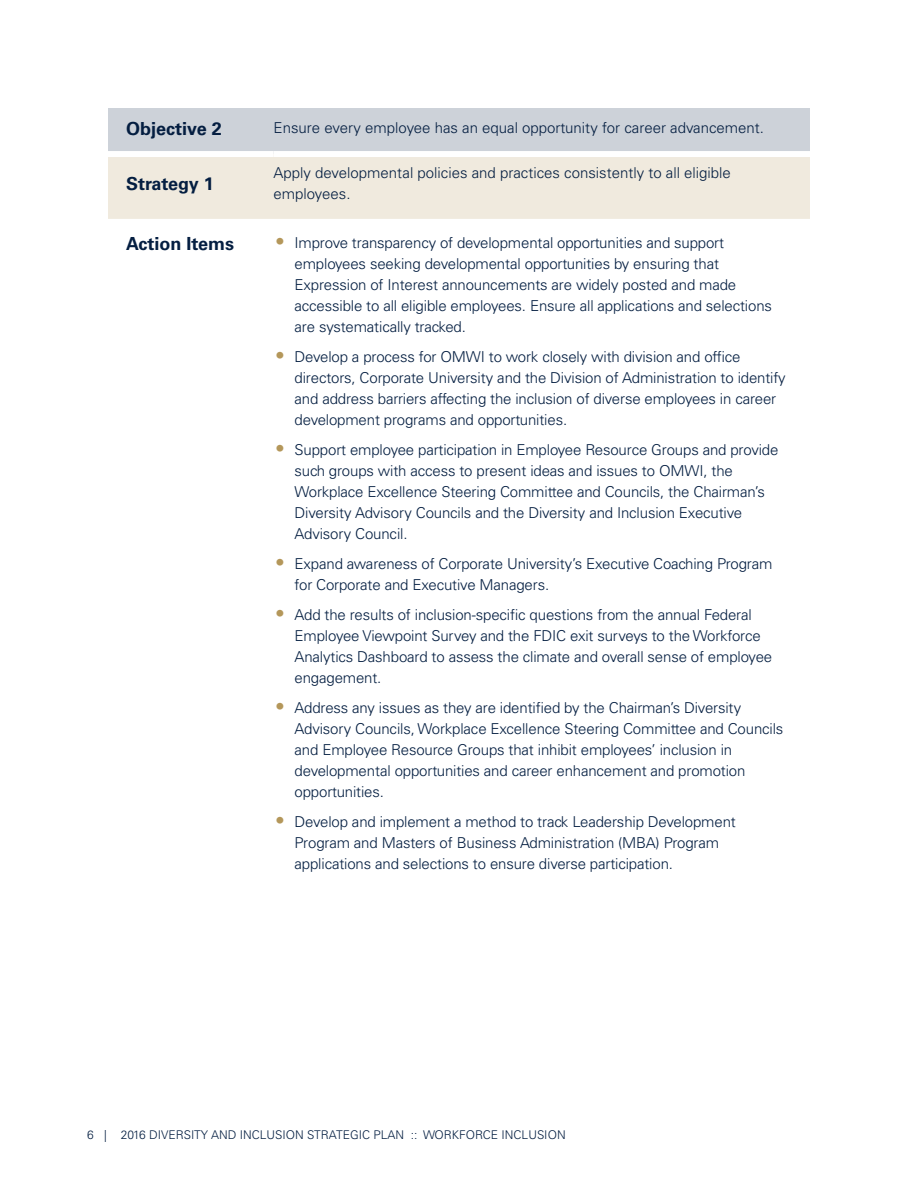
<style>
.page{position:relative;width:918px;height:1188px;background:#fff}
.page>*{position:absolute;margin:0;border:0;box-sizing:border-box;transform-origin:0 0}
.t1{font:700 18px "Univers LT Std";color:#041e41}
.t2{font:300 15px/21px "Univers LT Std";letter-spacing:-.01em;color:#041e41}
.t3{font:300 12px "Univers LT Std";color:#041e41}
.s1{font-family:"Frutiger LT Std";font-size:19.5px;color:#b4975a}
</style>
<div class="page">
<div style="left:108px;top:108px;width:702px;height:43px;background:#cdd2d9"></div>
<div style="left:108px;top:157px;width:702px;height:62px;background:#f0eade"></div>
<p class="t1" style="left:126px;top:118px;width:97px">Objective 2</p>
<p class="t2" style="left:274px;top:118px;width:492px">Ensure every employee has an equal opportunity for career advancement.</p>
<p class="t1" style="left:126px;top:173px;width:89px">Strategy 1</p>
<p class="t2" style="left:274px;top:163px;width:459px">Apply developmental policies and practices consistently to all eligible employees.</p>
<p class="t1" style="left:126px;top:233px;width:110px">Action Items</p>
<p class="t2" style="left:295px;top:232px;width:479px;text-indent:-20px"><span class="s1">•</span> Improve transparency of developmental opportunities and support employees seeking developmental opportunities by ensuring that Expression of Interest announcements are widely posted and made accessible to all eligible employees. Ensure all applications and selections are systematically tracked.</p>
<p class="t2" style="left:295px;top:346px;width:493px;text-indent:-20px"><span class="s1">•</span> Develop a process for OMWI to work closely with division and office directors, Corporate University and the Division of Administration to identify and address barriers affecting the inclusion of diverse employees in career development programs and opportunities.</p>
<p class="t2" style="left:295px;top:439px;width:485px;text-indent:-20px"><span class="s1">•</span> Support employee participation in Employee Resource Groups and provide such groups with access to present ideas and issues to OMWI, the Workplace Excellence Steering Committee and Councils, the Chairman’s Diversity Advisory Councils and the Diversity and Inclusion Executive Advisory Council.</p>
<p class="t2" style="left:295px;top:553px;width:479px;text-indent:-20px"><span class="s1">•</span> Expand awareness of Corporate University’s Executive Coaching Program for Corporate and Executive Managers.</p>
<p class="t2" style="left:295px;top:604px;width:479px;text-indent:-20px"><span class="s1">•</span> Add the results of inclusion-specific questions from the annual Federal Employee Viewpoint Survey and the FDIC exit surveys to the Workforce Analytics Dashboard to assess the climate and overall sense of employee engagement.</p>
<p class="t2" style="left:295px;top:697px;width:490px;text-indent:-20px"><span class="s1">•</span> Address any issues as they are identified by the Chairman’s Diversity Advisory Councils, Workplace Excellence Steering Committee and Councils and Employee Resource Groups that inhibit employees’ inclusion in developmental opportunities and career enhancement and promotion opportunities.</p>
<p class="t2" style="left:295px;top:811px;width:443px;text-indent:-20px"><span class="s1">•</span> Develop and implement a method to track Leadership Development<br>Program and Masters of Business Administration (MBA) Program applications and selections to ensure diverse participation.</p>
<p class="t3" style="left:87px;top:1128px;width:480px">6 | 2016 DIVERSITY AND INCLUSION STRATEGIC PLAN :: WORKFORCE INCLUSION</p>
</div>
